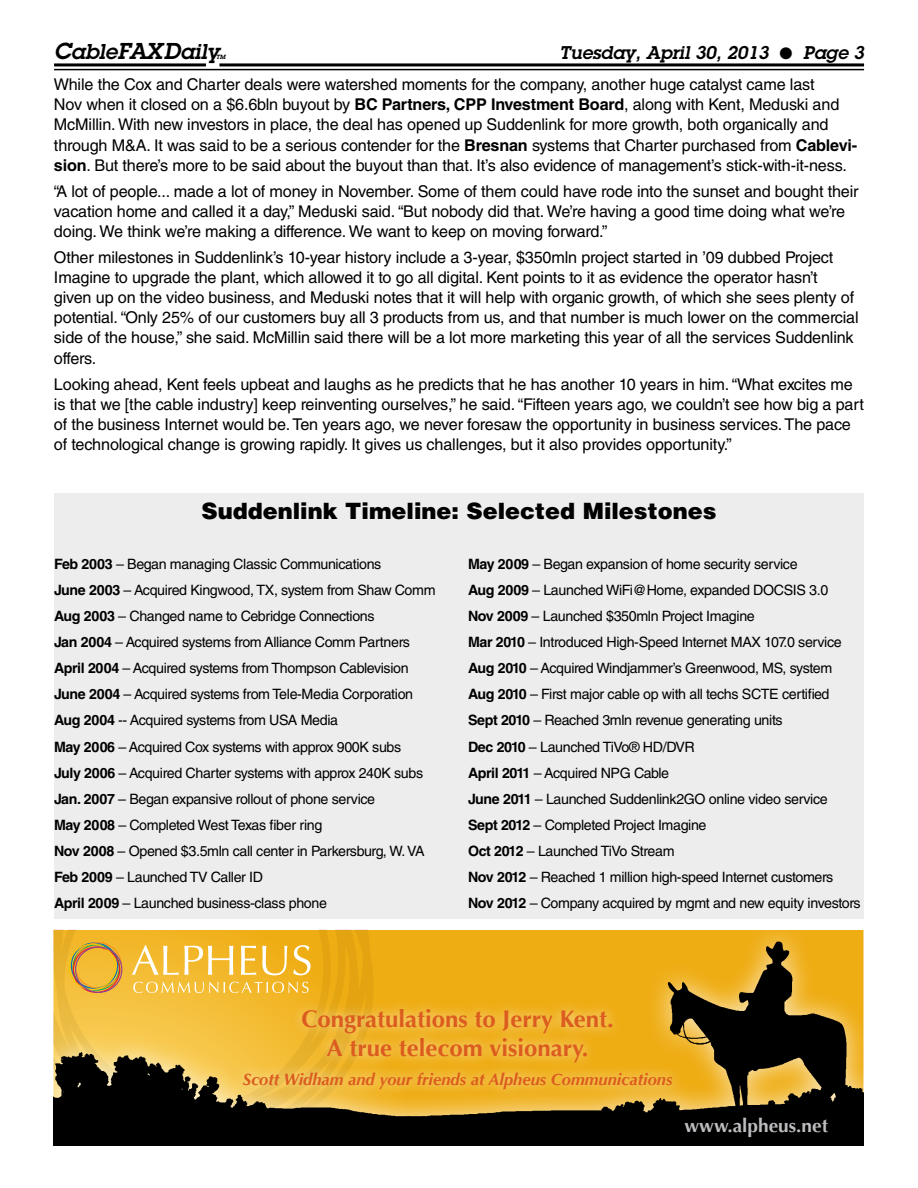
<style>
.page{position:relative;width:918px;height:1188px;background:#fff}
.page>*{position:absolute;margin:0;border:0;box-sizing:border-box;transform-origin:0 0}
.t1{font:700 24px/28.8px "Optima";color:#db5c1e;text-align:center}
.t2{font:900 22.5px "Helvetica LT Std";color:#000}
.t3{font:italic 600 21px "Lubalin Graph Std";color:#000}
.t4{font:700 19.05px "Optima";color:#bcbdc0}
.t5{font:italic 600 18px "Lubalin Graph Std";color:#000}
.t6{font:italic 700 16.5px "Optima";color:#db5c1e}
.t7{font:16.2px/20.1px "Helvetica LT Std";letter-spacing:-.01em;color:#000}
.t8{font:14.25px/26.1px "Helvetica LT Std";letter-spacing:-.025em;color:#000}
.t9{font:italic 600 6px "Lubalin Graph Std";color:#000}
.s1{font-size:22.5px}
.s2{font-weight:700}
</style>
<div class="page">
<hr style="left:219px;top:63px;width:645px;height:3px;background:#000">
<hr style="left:54px;top:63px;width:152px;height:3px;background:#000">
<hr style="left:54px;top:69px;width:810px;height:1px;background:#000">
<img style="left:53px;top:931px;width:810px;height:215px">
<img style="left:69px;top:942px;width:53px;height:51px">
<svg style="left:132px;top:945px;width:101px;height:30px"></svg>
<svg style="left:241px;top:946px;width:15px;height:29px"></svg>
<svg style="left:262px;top:946px;width:25px;height:29px"></svg>
<svg style="left:293px;top:945px;width:18px;height:30px"></svg>
<svg style="left:133px;top:982px;width:176px;height:11px;background:#f5c757"></svg>
<div style="left:232px;top:997px;width:452px;height:104px;background:#fff;opacity:.7"></div>
<div style="left:54px;top:493px;width:810px;height:37px;background:#ededee"></div>
<div style="left:54px;top:528px;width:810px;height:390px;background:#ededee"></div>
<p class="t3" style="left:54px;top:38px;width:167px"><span class="s1">C</span>able<span class="s1">FAXD</span>aily</p>
<p class="t9" style="left:216px;top:53px;width:11px">TM</p>
<p class="t5" style="left:559px;top:41px;width:306px">Tuesday, April 30, 2013 ● Page 3</p>
<p class="t7" style="left:54px;top:74px;width:805px">While the Cox and Charter deals were watershed moments for the company, another huge catalyst came last<br>Nov when it closed on a $6.6bln buyout by <span class="s2">BC Partners, CPP Investment Board</span>, along with Kent, Meduski and McMillin. With new investors in place, the deal has opened up Suddenlink for more growth, both organically and through M&amp;A. It was said to be a serious contender for the <span class="s2">Bresnan</span> systems that Charter purchased from <span class="s2">Cablevi&shy;sion</span>. But there’s more to be said about the buyout than that. It’s also evidence of management’s stick-with-it-ness.</p>
<p class="t7" style="left:54px;top:181px;width:806px">“A lot of people... made a lot of money in November. Some of them could have rode into the sunset and bought their vacation home and called it a day,” Meduski said. “But nobody did that. We’re having a good time doing what we’re doing. We think we’re making a difference. We want to keep on moving forward.”</p>
<p class="t7" style="left:54px;top:247px;width:806px">Other milestones in Suddenlink’s 10-year history include a 3-year, $350mln project started in ’09 dubbed Project Imagine to upgrade the plant, which allowed it to go all digital. Kent points to it as evidence the operator hasn’t given up on the video business, and Meduski notes that it will help with organic growth, of which she sees plenty of potential. “Only 25% of our customers buy all 3 products from us, and that number is much lower on the commercial side of the house,” she said. McMillin said there will be a lot more marketing this year of all the services Suddenlink offers.</p>
<p class="t7" style="left:54px;top:374px;width:811px">Looking ahead, Kent feels upbeat and laughs as he predicts that he has another 10 years in him. “What excites me is that we [the cable industry] keep reinventing ourselves,” he said. “Fifteen years ago, we couldn’t see how big a part of the business Internet would be. Ten years ago, we never foresaw the opportunity in business services. The pace of technological change is growing rapidly. It gives us challenges, but it also provides opportunity.”</p>
<h2 class="t2" style="left:202px;top:497px;width:517px">Suddenlink Timeline: Selected Milestones</h2>
<p class="t8" style="left:54px;top:551px;width:383px"><span class="s2">Feb 2003</span> – Began managing Classic Communications<br><span class="s2">June 2003</span> – Acquired Kingwood, TX, system from Shaw Comm <span class="s2">Aug 2003</span> – Changed name to Cebridge Connections<br><span class="s2">Jan 2004</span> – Acquired systems from Alliance Comm Partners <span class="s2">April 2004</span> – Acquired systems from Thompson Cablevision <span class="s2">June 2004</span> – Acquired systems from Tele-Media Corporation <span class="s2">Aug 2004</span> -- Acquired systems from USA Media<br><span class="s2">May 2006</span> – Acquired Cox systems with approx 900K subs<br><span class="s2">July 2006</span> – Acquired Charter systems with approx 240K subs <span class="s2">Jan. 2007</span> – Began expansive rollout of phone service<br><span class="s2">May 2008</span> – Completed West Texas fiber ring<br><span class="s2">Nov 2008</span> – Opened $3.5mln call center in Parkersburg, W. VA <span class="s2">Feb 2009</span> – Launched TV Caller ID<br><span class="s2">April 2009</span> – Launched business-class phone</p>
<p class="t8" style="left:468px;top:551px;width:394px"><span class="s2">May 2009</span> – Began expansion of home security service<br><span class="s2">Aug 2009</span> – Launched WiFi@Home, expanded DOCSIS 3.0<br><span class="s2">Nov 2009</span> – Launched $350mln Project Imagine<br><span class="s2">Mar 2010</span> – Introduced High-Speed Internet MAX 107.0 service <span class="s2">Aug 2010</span> – Acquired Windjammer’s Greenwood, MS, system <span class="s2">Aug 2010</span> – First major cable op with all techs SCTE certified <span class="s2">Sept 2010</span> – Reached 3mln revenue generating units<br><span class="s2">Dec 2010</span> – Launched TiVo® HD/DVR<br><span class="s2">April 2011</span> – Acquired NPG Cable<br><span class="s2">June 2011</span> – Launched Suddenlink2GO online video service <span class="s2">Sept 2012</span> – Completed Project Imagine<br><span class="s2">Oct 2012</span> – Launched TiVo Stream<br><span class="s2">Nov 2012</span> – Reached 1 million high-speed Internet customers <span class="s2">Nov 2012</span> – Company acquired by mgmt and new equity investors</p>
<h1 class="t1" style="left:302px;top:1005px;width:314px">Congratulations to Jerry Kent.<br>A true telecom visionary.</h1>
<p class="t6" style="left:243px;top:1070px;width:431px">Scott Widham and your friends at Alpheus Communications</p>
<p class="t4" style="left:684px;top:1114px;width:145px">www.alpheus.net</p>
</div>
